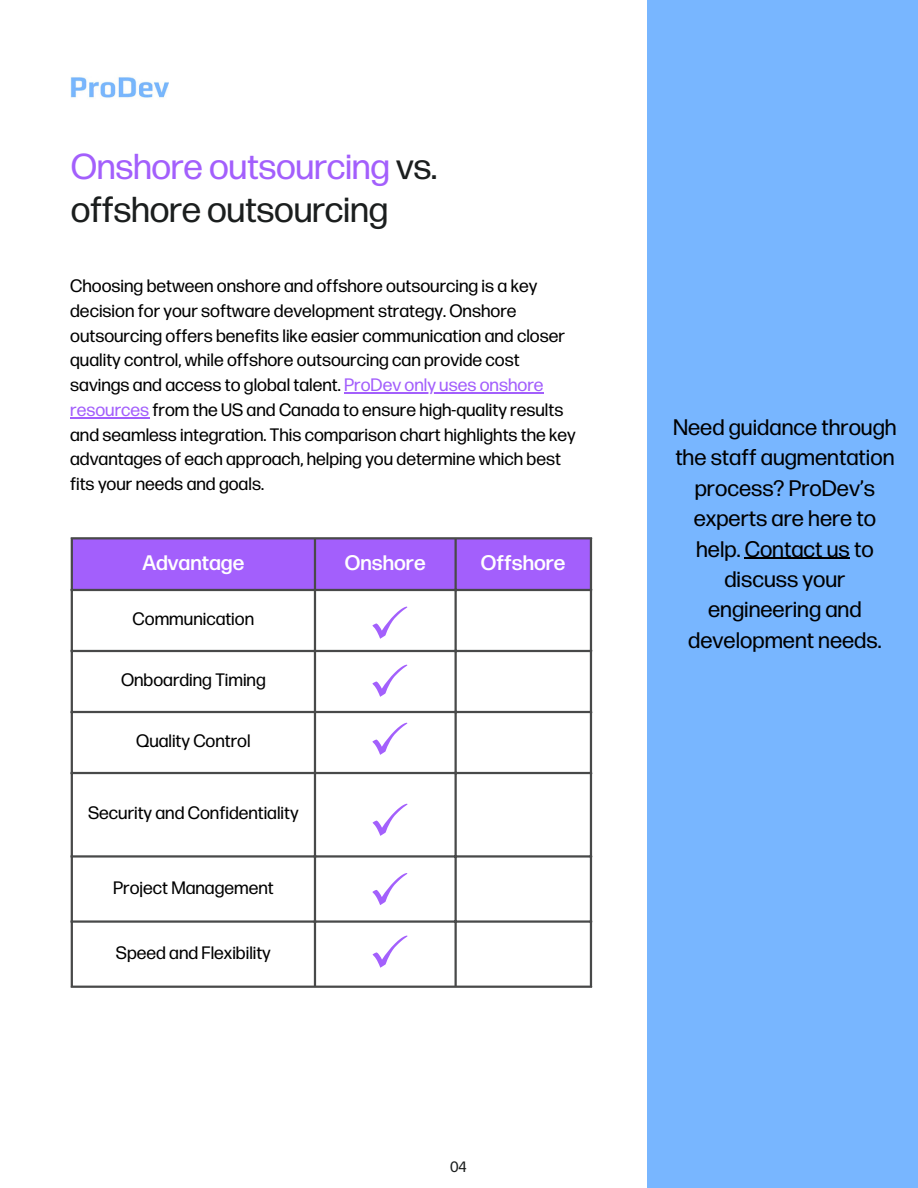
<style>
.page{position:relative;width:918px;height:1188px;background:#fff}
.page>*{position:absolute;margin:0;border:0;box-sizing:border-box;transform-origin:0 0}
.t1{font:36px/42.8px "Forma DJR Text";letter-spacing:-.01em;color:#1b1e1e}
.t2{font:22.5px/30.3px "Forma DJR Text";color:#000;text-align:center}
.t3{font:500 21px "Forma DJR Text";color:#fff}
.t4{font:18px/24.8px "Forma DJR Text";color:#000}
.t5{font:15px "Forma DJR Text";color:#1b1e1e}
.s1{color:#a35ffc}
</style>
<div class="page">
<img style="left:70px;top:77px;width:98px;height:21px">
<div style="left:73px;top:539px;width:517px;height:50px;background:#a35ffc"></div>
<hr style="left:71px;top:539px;width:2px;height:447px;background:#484949">
<hr style="left:314px;top:539px;width:2px;height:447px;background:#484949">
<hr style="left:455px;top:539px;width:2px;height:447px;background:#484949">
<hr style="left:590px;top:539px;width:2px;height:447px;background:#484949">
<hr style="left:71px;top:537px;width:521px;height:2px;background:#484949">
<hr style="left:71px;top:589px;width:521px;height:2px;background:#484949">
<hr style="left:71px;top:650px;width:521px;height:2px;background:#484949">
<hr style="left:71px;top:711px;width:521px;height:2px;background:#484949">
<hr style="left:71px;top:772px;width:521px;height:2px;background:#484949">
<hr style="left:71px;top:855px;width:521px;height:3px;background:#484949">
<hr style="left:71px;top:920px;width:521px;height:3px;background:#484949">
<hr style="left:71px;top:986px;width:521px;height:2px;background:#484949">
<svg style="left:372px;top:873px;width:35px;height:32px"></svg>
<svg style="left:372px;top:607px;width:35px;height:32px"></svg>
<svg style="left:372px;top:665px;width:35px;height:32px"></svg>
<svg style="left:372px;top:723px;width:35px;height:32px"></svg>
<svg style="left:373px;top:804px;width:34px;height:32px"></svg>
<svg style="left:373px;top:936px;width:34px;height:32px"></svg>
<hr style="left:344px;top:392px;width:200px;height:1px;background:#a35ffc">
<hr style="left:70px;top:417px;width:79px;height:1px;background:#a35ffc">
<div style="left:647px;top:0;width:271px;height:1188px;background:#78b6ff"></div>
<hr style="left:745px;top:558px;width:105px;height:1px;background:#000">
<p class="t1" style="left:71px;top:147px;width:368px"><span class="s1">Onshore outsourcing</span> vs. offshore outsourcing</p>
<p class="t4" style="left:70px;top:274px;width:496px">Choosing between onshore and offshore outsourcing is a key decision for your software development strategy. Onshore outsourcing offers benefits like easier communication and closer quality control, while offshore outsourcing can provide cost savings and access to global talent. <span class="s1">ProDev only uses onshore</span></p>
<p class="t4" style="left:70px;top:398px;width:507px"><span class="s1">resources</span> from the US and Canada to ensure high-quality results and seamless integration. This comparison chart highlights the key advantages of each approach, helping you determine which best fits your needs and goals.</p>
<h1 class="t3" style="left:142px;top:551px;width:103px">Advantage</h1>
<p class="t3" style="left:345px;top:551px;width:82px">Onshore</p>
<p class="t3" style="left:481px;top:551px;width:86px">Offshore</p>
<p class="t4" style="left:133px;top:607px;width:123px">Communication</p>
<p class="t4" style="left:121px;top:668px;width:146px">Onboarding Timing</p>
<p class="t4" style="left:136px;top:729px;width:116px">Quality Control</p>
<p class="t4" style="left:88px;top:801px;width:212px">Security and Confidentiality</p>
<p class="t4" style="left:113px;top:876px;width:162px">Project Management</p>
<p class="t4" style="left:116px;top:941px;width:156px">Speed and Flexibility</p>
<p class="t5" style="left:450px;top:1159px;width:18px">04</p>
<p class="t2" style="left:673px;top:413px;width:225px">Need guidance through the staff augmentation process? ProDev’s experts are here to help. Contact us to discuss your engineering and development needs.</p>
</div>
